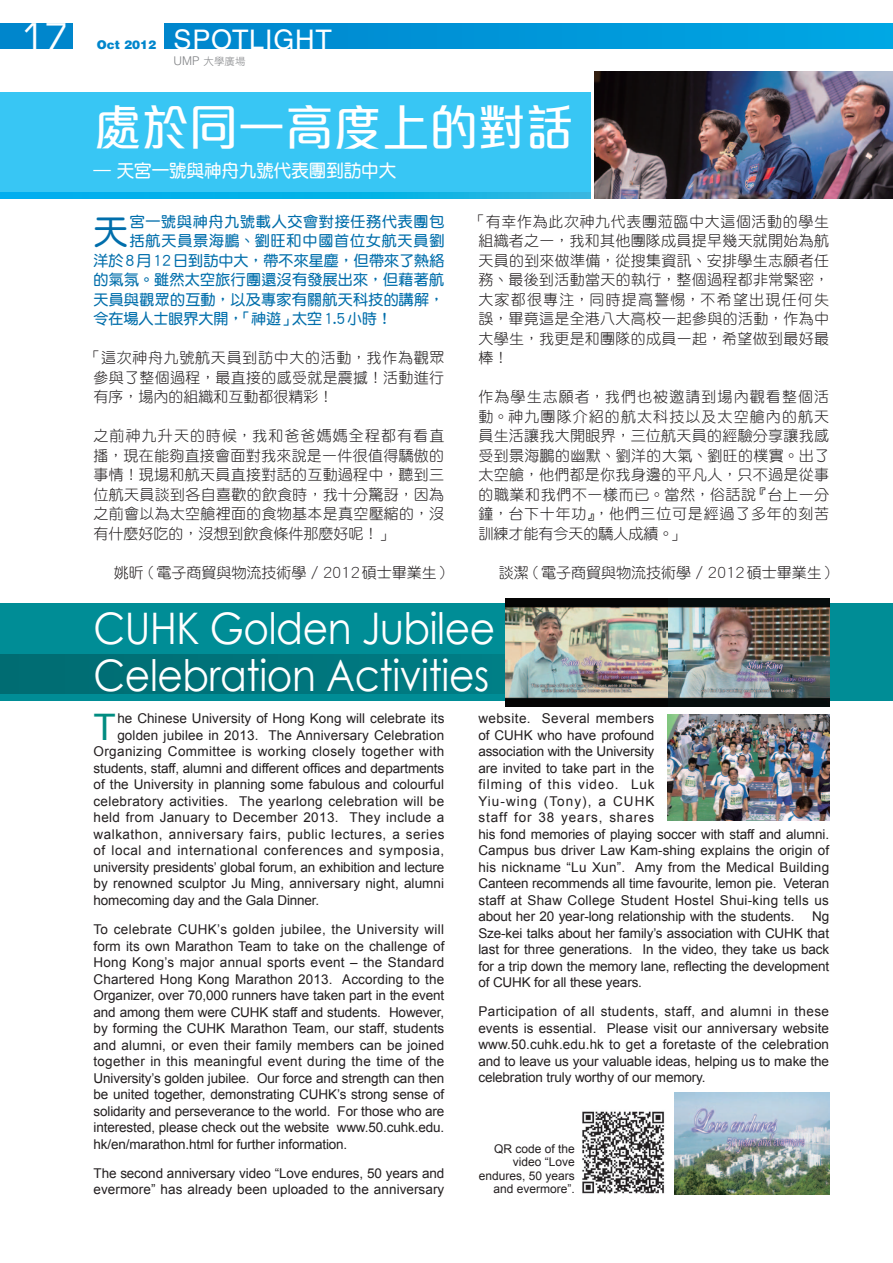
<style>
.page{position:relative;width:893px;height:1263px;background:#fff}
.page>*{position:absolute;margin:0;border:0;box-sizing:border-box;transform-origin:0 0}
.t1{font:500 49.5px "M Elle HK";color:#fff}
.t2{font:43.5px/46.5px "Century Gothic";letter-spacing:-.01em;color:#fff;scale:.9 1}
.t3{font:36.6px "Arial";color:#008c81}
.t4{font:34.5px "Eurostile";color:#fff}
.t5{font:34.5px "DF Yuan HK W7";color:#006eab}
.t6{font:27px "Helvetica LT Std";letter-spacing:.03em;color:#fff}
.t7{font:18px "DF Yuan HK W7";color:#fff}
.t8{font:15px/19.5px "DF Yuan HK W3";letter-spacing:.02em;color:#231f20;text-align:justify}
.t9{font:15px "DF Yuan HK W7";letter-spacing:.02em;color:#006eab}
.t10{font:15px "DF Yuan HK W3";color:#231f20}
.t11{font:15px "DF Yuan HK W7";color:#006eab}
.t12{font:15px "DF Yuan HK W7";letter-spacing:.05em;color:#006eab}
.t13{font:15px "DF Yuan HK W7";letter-spacing:.055em;color:#006eab}
.t14{font:13.5px/16.5px "Arial";letter-spacing:.005em;color:#231f20;text-align:justify}
.t15{font:13.5px "Arial";letter-spacing:.04em;color:#231f20}
.t16{font:13.5px "Arial";letter-spacing:.025em;color:#231f20}
.t17{font:13.5px "Arial";letter-spacing:.03em;color:#231f20}
.t18{font:12px/13.5px "Arial";color:#231f20;text-align:right}
.t19{font:900 12px "Helvetica LT Std";color:#0086cc}
.t20{font:10.5px "DF Hei HK W3";color:#808285}
.s1{font-family:"Helvetica LT Std";font-weight:300;font-size:12px}
</style>
<div class="page">
<div style="left:165px;top:23px;width:728px;height:26px;background:linear-gradient(to right,#0085cd,#00a7e4)"></div>
<div style="left:0;top:23px;width:72px;height:26px;background:#0086cc"></div>
<img style="left:595px;top:71px;width:298px;height:128px">
<div style="left:0;top:93px;width:591px;height:106px;background:#38c6f4"></div>
<svg style="left:0;top:192px;width:591px;height:7px;background:#0ab1e7"></svg>
<div style="left:0;top:603px;width:893px;height:98px;background:#008d96"></div>
<svg style="left:0;top:655px;width:830px;height:38px;background:#00747b"></svg>
<img style="left:675px;top:1093px;width:154px;height:102px">
<img style="left:667px;top:714px;width:162px;height:106px">
<img style="left:505px;top:598px;width:324px;height:108px">
<img style="left:582px;top:1111px;width:83px;height:83px">
<h3 class="t4" style="left:21px;top:16px;width:49px">17</h3>
<p class="t19" style="left:97px;top:37px;width:61px">Oct 2012</p>
<h3 class="t6" style="left:174px;top:24px;width:160px">SPOTLIGHT</h3>
<p class="t20" style="left:174px;top:55px;width:73px"><span class="s1">UMP</span> 大學廣場</p>
<h1 class="t1" style="left:94px;top:93px;width:482px">處於同一高度上的對話</h1>
<h3 class="t7" style="left:94px;top:161px;width:304px">— 天宮一號與神舟九號代表團到訪中大</h3>
<h3 class="t5" style="left:94px;top:213px;width:36px">天</h3>
<p class="t12" style="left:130px;top:213px;width:316px">宮一號與神舟九號載人交會對接任務代表團包</p>
<p class="t13" style="left:130px;top:233px;width:316px">括航天員景海鵬、劉旺和中國首位女航天員劉</p>
<p class="t9" style="left:94px;top:252px;width:352px">洋於8月12日到訪中大，帶不來星塵，但帶來了熱絡</p>
<p class="t9" style="left:94px;top:272px;width:352px">的氣氛。雖然太空旅行團還沒有發展出來，但藉著航</p>
<p class="t9" style="left:94px;top:291px;width:352px">天員與觀眾的互動，以及專家有關航天科技的講解，</p>
<p class="t11" style="left:94px;top:311px;width:300px">令在場人士眼界大開，「神遊」太空1.5小時！</p>
<p class="t8" style="left:94px;top:348px;width:352px;text-indent:-8px">「這次神舟九號航天員到訪中大的活動，我作為觀眾參與了整個過程，最直接的感受就是震撼！活動進行有序，場內的組織和互動都很精彩！</p>
<p class="t8" style="left:94px;top:426px;width:352px">之前神九升天的時候，我和爸爸媽媽全程都有看直播，現在能夠直接會面對我來說是一件很值得驕傲的事情！現場和航天員直接對話的互動過程中，聽到三位航天員談到各自喜歡的飲食時，我十分驚訝，因為之前會以為太空艙裡面的食物基本是真空壓縮的，沒有什麼好吃的，沒想到飲食條件那麼好呢！」</p>
<p class="t10" style="left:114px;top:564px;width:339px">姚昕 （電子商貿與物流技術學 / 2012碩士畢業生）</p>
<p class="t8" style="left:478px;top:212px;width:352px;text-indent:-8px">「有幸作為此次神九代表團蒞臨中大這個活動的學生組織者之一，我和其他團隊成員提早幾天就開始為航天員的到來做準備，從搜集資訊、安排學生志願者任務、最後到活動當天的執行，整個過程都非常緊密，大家都很專注，同時提高警惕，不希望出現任何失誤，畢竟這是全港八大高校一起參與的活動，作為中大學生，我更是和團隊的成員一起，希望做到最好最棒！</p>
<p class="t8" style="left:478px;top:387px;width:352px">作為學生志願者，我們也被邀請到場內觀看整個活動。神九團隊介紹的航太科技以及太空艙內的航天員生活讓我大開眼界，三位航天員的經驗分享讓我感受到景海鵬的幽默、劉洋的大氣、劉旺的樸實。出了太空艙，他們都是你我身邊的平凡人，只不過是從事的職業和我們不一樣而已。當然，俗話說『台上一分鐘，台下十年功』，他們三位可是經過了多年的刻苦訓練才能有今天的驕人成績。」</p>
<p class="t10" style="left:499px;top:564px;width:339px">談潔 （電子商貿與物流技術學 / 2012碩士畢業生）</p>
<h2 class="t2" style="left:94px;top:605px;width:448px">CUHK Golden Jubilee<br>Celebration Activities</h2>
<h3 class="t3" style="left:94px;top:706px;width:24px">T</h3>
<p class="t14" style="left:117px;top:710px;width:329px">he Chinese University of Hong Kong will celebrate its</p>
<p class="t14" style="left:117px;top:727px;width:328px">golden jubilee in 2013. The Anniversary Celebration</p>
<p class="t17" style="left:94px;top:744px;width:352px">Organizing Committee is working closely together with</p>
<p class="t14" style="left:94px;top:760px;width:352px">students, staff, alumni and different offices and departments</p>
<p class="t14" style="left:94px;top:776px;width:352px">of the University in planning some fabulous and colourful</p>
<p class="t16" style="left:94px;top:793px;width:352px">celebratory activities. The yearlong celebration will be</p>
<p class="t16" style="left:94px;top:810px;width:352px">held from January to December 2013. They include a</p>
<p class="t15" style="left:94px;top:826px;width:352px">walkathon, anniversary fairs, public lectures, a series</p>
<p class="t15" style="left:94px;top:843px;width:352px">of local and international conferences and symposia,</p>
<p class="t14" style="left:94px;top:859px;width:352px">university presidents’ global forum, an exhibition and lecture</p>
<p class="t14" style="left:94px;top:875px;width:352px">by renowned sculptor Ju Ming, anniversary night, alumni</p>
<p class="t14" style="left:94px;top:892px;width:227px">homecoming day and the Gala Dinner.</p>
<p class="t14" style="left:94px;top:921px;width:352px">To celebrate CUHK’s golden jubilee, the University will form its own Marathon Team to take on the challenge of Hong Kong’s major annual sports event – the Standard Chartered Hong Kong Marathon 2013. According to the Organizer, over 70,000 runners have taken part in the event and among them were CUHK staff and students. However, by forming the CUHK Marathon Team, our staff, students and alumni, or even their family members can be joined together in this meaningful event during the time of the University’s golden jubilee. Our force and strength can then be united together, demonstrating CUHK’s strong sense of solidarity and perseverance to the world. For those who are interested, please check out the website www.50.cuhk.edu. hk/en/marathon.html for further information.</p>
<p class="t14" style="left:94px;top:1165px;width:352px">The second anniversary video “Love endures, 50 years and evermore” has already been uploaded to the anniversary</p>
<p class="t14" style="left:478px;top:710px;width:352px;text-align:left">website. Several members<br>of CUHK who have profound<br>association with the University<br>are invited to take part in the<br>filming of this video. Luk<br>Yiu-wing (Tony), a CUHK<br>staff for 38 years, shares<br>his fond memories of playing soccer with staff and alumni.<br>Campus bus driver Law Kam-shing explains the origin of his nickname “Lu Xun”. Amy from the Medical Building Canteen recommends all time favourite, lemon pie. Veteran staff at Shaw College Student Hostel Shui-king tells us about her 20 year-long relationship with the students.</p>
<p class="t14" style="left:478px;top:908px;width:352px;text-indent:334px">Ng Sze-kei talks about her family’s association with CUHK that last for three generations. In the video, they take us back for a trip down the memory lane, reflecting the development of CUHK for all these years.</p>
<p class="t14" style="left:478px;top:1003px;width:352px">Participation of all students, staff, and alumni in these events is essential. Please visit our anniversary website www.50.cuhk.edu.hk to get a foretaste of the celebration and to leave us your valuable ideas, helping us to make the celebration truly worthy of our memory.</p>
<p class="t18" style="left:479px;top:1142px;width:98px">QR code of the video “Love endures, 50 years and evermore”.</p>
</div>
